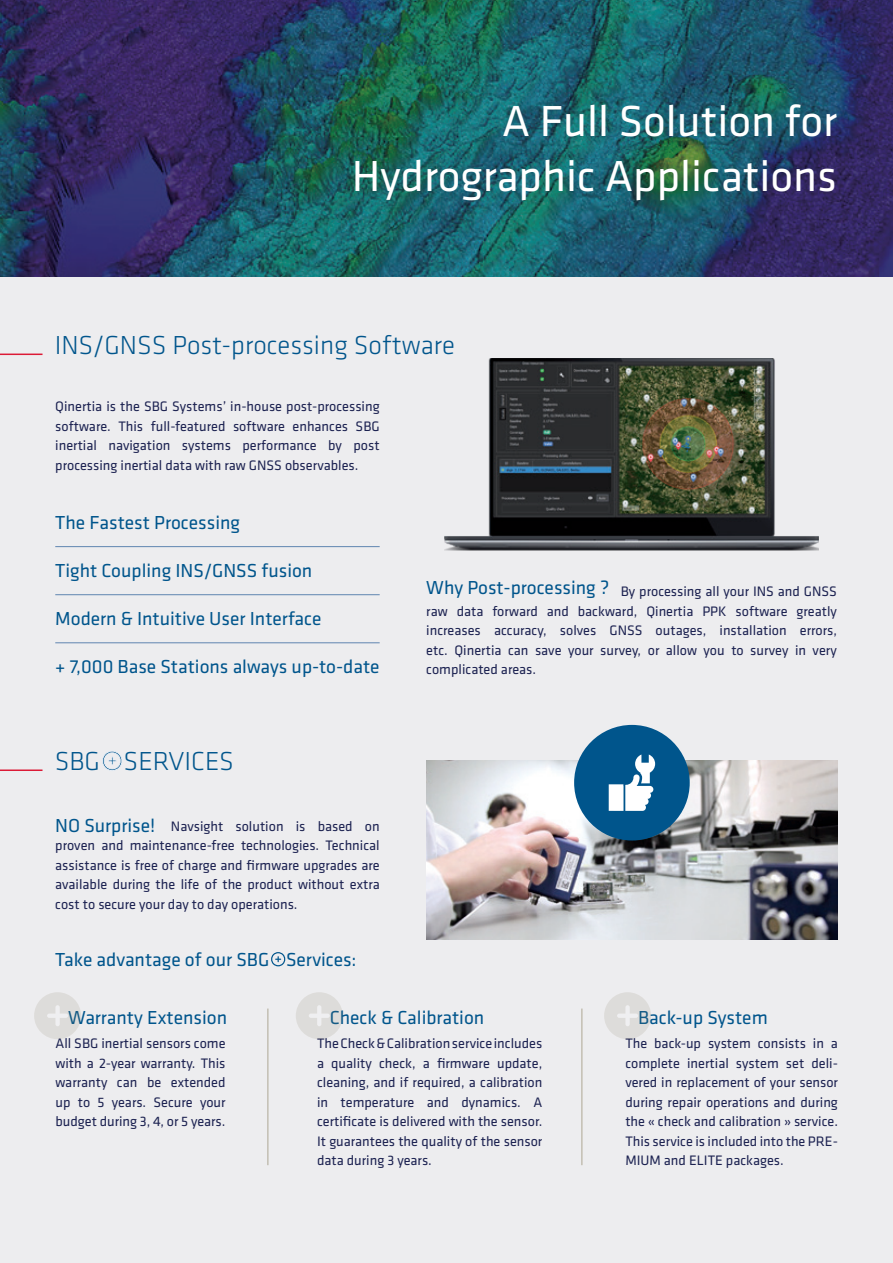
<style>
.page{position:relative;width:893px;height:1263px;background:#fff}
.page>*{position:absolute;margin:0;border:0;box-sizing:border-box;transform-origin:0 0}
.t1{font:45px "Klavika Basic";color:#fff}
.t2{font:300 27px "Klavika";color:#00558c}
.t3{font:19.5px "Klavika Basic";color:#00558c}
.t4{font:14.25px/19.5px "Klavika Basic";color:#1c2251;text-align:justify}
</style>
<div class="page">
<div style="left:0;top:277px;width:893px;height:986px;background:#ededef"></div>
<svg style="left:271px;top:952px;width:15px;height:14px"></svg>
<img style="left:426px;top:761px;width:411px;height:179px">
<img style="left:0;top:0;width:893px;height:277px">
<div style="left:574px;top:725px;width:116px;height:115px;background:#00558c;border-radius:50%"></div>
<svg style="left:609px;top:754px;width:46px;height:57px"></svg>
<div style="left:34px;top:992px;width:47px;height:47px;background:#dddcda;border-radius:50%"></div>
<svg style="left:47px;top:1005px;width:21px;height:21px"></svg>
<div style="left:296px;top:992px;width:47px;height:47px;background:#dddcda;border-radius:50%"></div>
<svg style="left:309px;top:1005px;width:21px;height:21px"></svg>
<svg style="left:102px;top:751px;width:20px;height:20px"></svg>
<hr style="left:0;top:354px;width:43px;height:1px;background:#dc1a36">
<hr style="left:0;top:769px;width:43px;height:2px;background:#dc1a36">
<img style="left:444px;top:358px;width:375px;height:192px">
<hr style="left:55px;top:642px;width:325px;height:1px;background:#5f85b0">
<hr style="left:55px;top:594px;width:325px;height:1px;background:#5f85b0">
<hr style="left:55px;top:546px;width:325px;height:1px;background:#5f85b0">
<div style="left:604px;top:992px;width:47px;height:47px;background:#dddcda;border-radius:50%"></div>
<svg style="left:617px;top:1005px;width:21px;height:21px"></svg>
<hr style="left:268px;top:1008px;width:1px;height:157px;background:#aea794">
<hr style="left:582px;top:1008px;width:1px;height:157px;background:#aea794">
<h1 class="t1" style="left:502px;top:92px;width:336px">A Full Solution for</h1>
<h1 class="t1" style="left:352px;top:146px;width:487px">Hydrographic Applications</h1>
<h2 class="t2" style="left:55px;top:330px;width:402px">INS/GNSS Post-processing Software</h2>
<p class="t4" style="left:55px;top:396px;width:326px">Qinertia is the SBG Systems’ in-house post-processing software. This full-featured software enhances SBG inertial navigation systems performance by post processing inertial data with raw GNSS observables.</p>
<h3 class="t3" style="left:55px;top:510px;width:186px">The Fastest Processing</h3>
<h3 class="t3" style="left:55px;top:558px;width:259px">Tight Coupling INS/GNSS fusion</h3>
<h3 class="t3" style="left:55px;top:606px;width:268px">Modern &amp; Intuitive User Interface</h3>
<h3 class="t3" style="left:55px;top:653px;width:326px">+ 7,000 Base Stations always up-to-date</h3>
<h2 class="t2" style="left:55px;top:746px;width:181px">SBG SERVICES</h2>
<h3 class="t3" style="left:55px;top:812px;width:102px">NO Surprise!</h3>
<p class="t4" style="left:55px;top:835px;width:326px">proven and maintenance-free technologies. Technical assistance is free of charge and firmware upgrades are available during the life of the product without extra cost to secure your day to day operations.</p>
<p class="t4" style="left:171px;top:816px;width:210px">Navsight solution is based on</p>
<h3 class="t3" style="left:55px;top:946px;width:303px">Take advantage of our SBG Services:</h3>
<h3 class="t3" style="left:426px;top:575px;width:185px">Why Post-processing ?</h3>
<p class="t4" style="left:426px;top:581px;width:412px;text-indent:194px">By processing all your INS and GNSS raw data forward and backward, Qinertia PPK software greatly increases accuracy, solves GNSS outages, installation errors, etc. Qinertia can save your survey, or allow you to survey in very complicated areas.</p>
<h3 class="t3" style="left:68px;top:1005px;width:160px">Warranty Extension</h3>
<p class="t4" style="left:55px;top:1033px;width:172px">All SBG inertial sensors come with a 2-year warranty. This warranty can be extended up to 5 years. Secure your budget during 3, 4, or 5 years.</p>
<h3 class="t3" style="left:330px;top:1005px;width:156px">Check &amp; Calibration</h3>
<p class="t4" style="left:317px;top:1033px;width:227px">The Check &amp; Calibration service includes a quality check, a firmware update, cleaning, and if required, a calibration in temperature and dynamics. A certificate is delivered with the sensor.<br>It guarantees the quality of the sensor data during 3 years.</p>
<h3 class="t3" style="left:638px;top:1005px;width:131px">Back-up System</h3>
<p class="t4" style="left:625px;top:1033px;width:214px">The back-up system consists in a complete inertial system set deli&shy;vered in replacement of your sensor during repair operations and during the « check and calibration » service.<br>This service is included into the PRE-MIUM and ELITE packages.</p>
</div>
